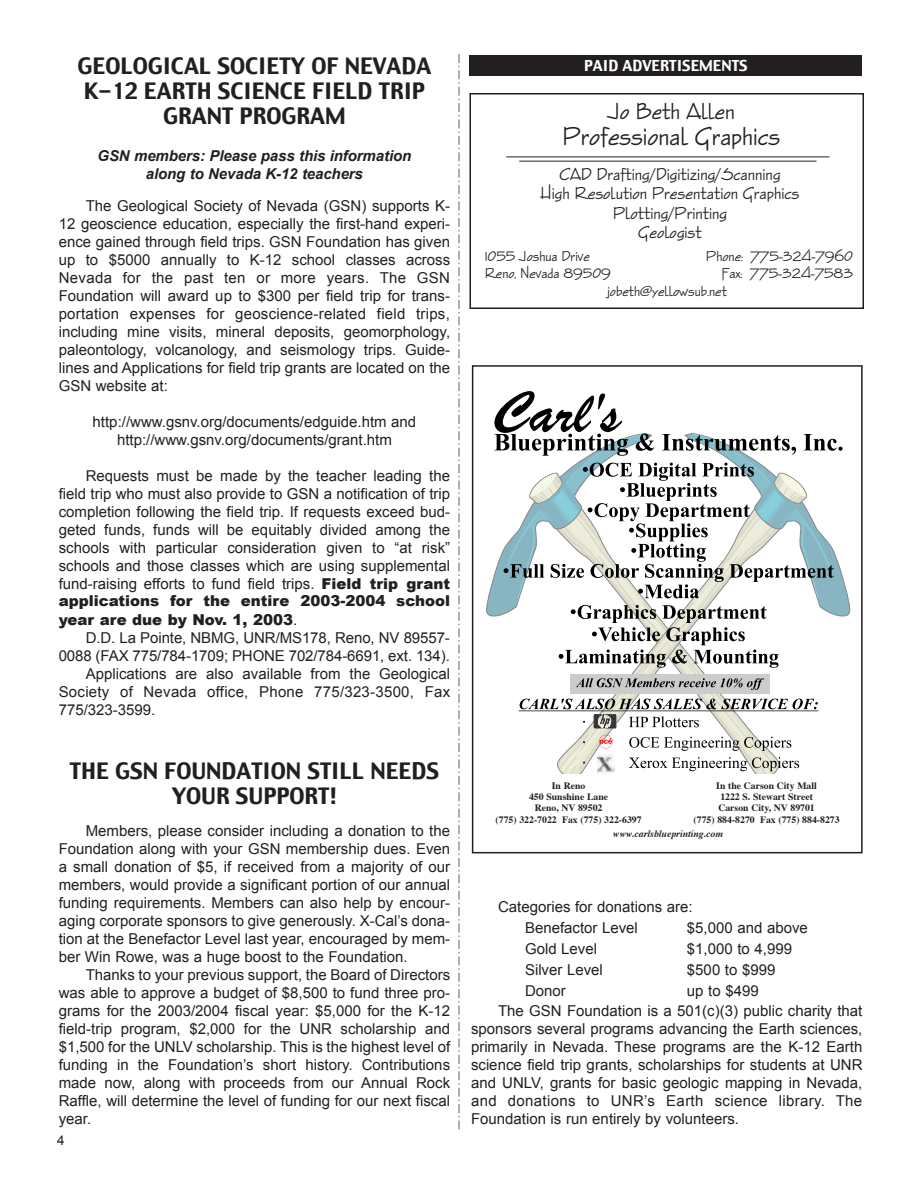
<style>
.page{position:relative;width:918px;height:1188px;background:#fff}
.page>*{position:absolute;margin:0;border:0;box-sizing:border-box;transform-origin:0 0}
.t1{font:27px "Enviro";color:#231f20}
.t2{font:24px "Enviro";color:#231f20}
.t3{font:22.5px/25.5px "Charcoal";color:#231f20;text-align:center}
.t4{font:18px/19.6px "Enviro";color:#231f20;text-align:center}
.t5{font:15px/18px "Arial";color:#231f20;text-align:justify}
.t6{font:15px/16.4px "Enviro";color:#231f20}
.t7{font:italic 700 15px/18px "Arial";letter-spacing:-.005em;color:#231f20;text-align:center}
.t8{font:15px "Charcoal";color:#fff}
.t9{font:13.5px "Arial";color:#231f20}
.t10{font:700 9.75px "Times";color:#231f20}
.t11{font:italic 700 9.75px "Times";color:#231f20}
.s1{font-weight:900}
</style>
<div class="page">
<div style="left:470px;top:93px;width:394px;height:216px;border:2px solid #231f20"></div>
<svg style="left:458px;top:54px;width:2px;height:1075px"></svg>
<div style="left:470px;top:55px;width:392px;height:21px;background:#231f20"></div>
<hr style="left:506px;top:157px;width:323px;height:1px;background:#231f20">
<hr style="left:519px;top:161px;width:297px;height:1px;background:#231f20">
<div style="left:472px;top:365px;width:391px;height:488px;border:2px solid #231f20"></div>
<svg style="left:518px;top:668px;width:301px;height:106px"></svg>
<div style="left:570px;top:674px;width:199px;height:19px;background:#ccc"></div>
<svg style="left:486px;top:391px;width:365px;height:277px"></svg>
<svg style="left:576px;top:678px;width:188px;height:12px"></svg>
<img style="left:598px;top:771px;width:16px;height:3px">
<svg style="left:519px;top:699px;width:299px;height:72px"></svg>
<h3 class="t3" style="left:78px;top:54px;width:355px">GEOLOGICAL SOCIETY OF NEVADA<br>K-12 EARTH SCIENCE FIELD TRIP<br>GRANT PROGRAM</h3>
<p class="t7" style="left:97px;top:148px;width:315px">GSN members: Please pass this information along to Nevada K-12 teachers</p>
<p class="t5" style="left:59px;top:198px;width:393px;text-indent:27px">The Geological Society of Nevada (GSN) supports K-12 geoscience education, especially the first-hand experi&shy;ence gained through field trips. GSN Foundation has given up to $5000 annually to K-12 school classes across Nevada for the past ten or more years. The GSN Foundation will award up to $300 per field trip for trans&shy;portation expenses for geoscience-related field trips, including mine visits, mineral deposits, geomorphology, paleontology, volcanology, and seismology trips. Guide&shy;lines and Applications for field trip grants are located on the GSN website at:</p>
<p class="t5" style="left:93px;top:414px;width:325px;text-align:center">http://www.gsnv.org/documents/edguide.htm and http://www.gsnv.org/documents/grant.htm</p>
<p class="t5" style="left:59px;top:468px;width:393px;text-indent:27px">Requests must be made by the teacher leading the field trip who must also provide to GSN a notification of trip completion following the field trip. If requests exceed bud&shy;geted funds, funds will be equitably divided among the schools with particular consideration given to “at risk” schools and those classes which are using supplemental fund-raising efforts to fund field trips. <span class="s1">Field trip grant applications for the entire 2003-2004 school year are due by Nov. 1, 2003</span>.</p>
<p class="t5" style="left:86px;top:630px;width:366px">D.D. La Pointe, NBMG, UNR/MS178, Reno, NV 89557-</p>
<p class="t5" style="left:59px;top:648px;width:393px">0088 (FAX 775/784-1709; PHONE 702/784-6691, ext. 134).</p>
<p class="t5" style="left:86px;top:666px;width:366px">Applications are also available from the Geological</p>
<p class="t5" style="left:59px;top:684px;width:393px">Society of Nevada office, Phone 775/323-3500, Fax</p>
<p class="t5" style="left:59px;top:702px;width:98px">775/323-3599.</p>
<h3 class="t3" style="left:70px;top:759px;width:371px">THE GSN FOUNDATION STILL NEEDS<br>YOUR SUPPORT!</h3>
<p class="t5" style="left:59px;top:824px;width:393px;text-indent:27px">Members, please consider including a donation to the Foundation along with your GSN membership dues. Even a small donation of $5, if received from a majority of our members, would provide a significant portion of our annual funding requirements. Members can also help by encour&shy;aging corporate sponsors to give generously. X-Cal’s dona&shy;tion at the Benefactor Level last year, encouraged by mem&shy;ber Win Rowe, was a huge boost to the Foundation.</p>
<p class="t5" style="left:59px;top:968px;width:393px;text-indent:27px">Thanks to your previous support, the Board of Directors was able to approve a budget of $8,500 to fund three pro&shy;grams for the 2003/2004 fiscal year: $5,000 for the K-12 field-trip program, $2,000 for the UNR scholarship and $1,500 for the UNLV scholarship. This is the highest level of funding in the Foundation’s short history. Contributions made now, along with proceeds from our Annual Rock Raffle, will determine the level of funding for our next fiscal year.</p>
<p class="t9" style="left:57px;top:1136px;width:9px">4</p>
<p class="t8" style="left:584px;top:60px;width:165px">PAID ADVERTISEMENTS</p>
<h2 class="t2" style="left:607px;top:103px;width:129px">Jo Beth Allen</h2>
<h1 class="t1" style="left:562px;top:127px;width:220px">Professional Graphics</h1>
<p class="t4" style="left:541px;top:165px;width:260px">CAD Drafting/Digitizing/Scanning<br>High Resolution Presentation Graphics<br>Plotting/Printing<br>Geologist</p>
<p class="t6" style="left:485px;top:249px;width:128px">1055 Joshua Drive<br>Reno, Nevada 89509</p>
<p class="t6" style="left:706px;top:249px;width:149px;text-align:right">Phone: 775-324-7960<br>Fax: 775-324-7583</p>
<p class="t6" style="left:606px;top:284px;width:122px">jobeth@yellowsub.net</p>
<p class="t10" style="left:552px;top:782px;width:35px">In Reno</p>
<p class="t10" style="left:716px;top:782px;width:102px">In the Carson City Mall</p>
<p class="t10" style="left:529px;top:793px;width:81px">450 Sunshine Lane</p>
<p class="t10" style="left:720px;top:793px;width:94px">1222 S. Stewart Street</p>
<p class="t10" style="left:535px;top:805px;width:69px">Reno, NV 89502</p>
<p class="t10" style="left:718px;top:805px;width:98px">Carson City, NV 89701</p>
<p class="t10" style="left:496px;top:816px;width:148px">(775) 322-7022 Fax (775) 322-6397</p>
<p class="t10" style="left:694px;top:816px;width:148px">(775) 884-8270 Fax (775) 884-8273</p>
<p class="t11" style="left:613px;top:830px;width:112px">www.carlsblueprinting.com</p>
<p class="t5" style="left:525px;top:898px;width:169px;line-height:21px;text-indent:-27px">Categories for donations are:<br>Benefactor Level</p>
<p class="t5" style="left:687px;top:921px;width:122px">$5,000 and above</p>
<p class="t5" style="left:525px;top:942px;width:74px">Gold Level</p>
<p class="t5" style="left:687px;top:942px;width:107px">$1,000 to 4,999</p>
<p class="t5" style="left:525px;top:963px;width:79px">Silver Level</p>
<p class="t5" style="left:687px;top:963px;width:90px">$500 to $999</p>
<p class="t5" style="left:525px;top:984px;width:42px">Donor</p>
<p class="t5" style="left:498px;top:983px;width:366px;line-height:20.1px;text-indent:189px">up to $499<br>The GSN Foundation is a 501(c)(3) public charity that</p>
<p class="t5" style="left:471px;top:1022px;width:393px">sponsors several programs advancing the Earth sciences, primarily in Nevada. These programs are the K-12 Earth science field trip grants, scholarships for students at UNR and UNLV, grants for basic geologic mapping in Nevada, and donations to UNR’s Earth science library. The Foundation is run entirely by volunteers.</p>
</div>
